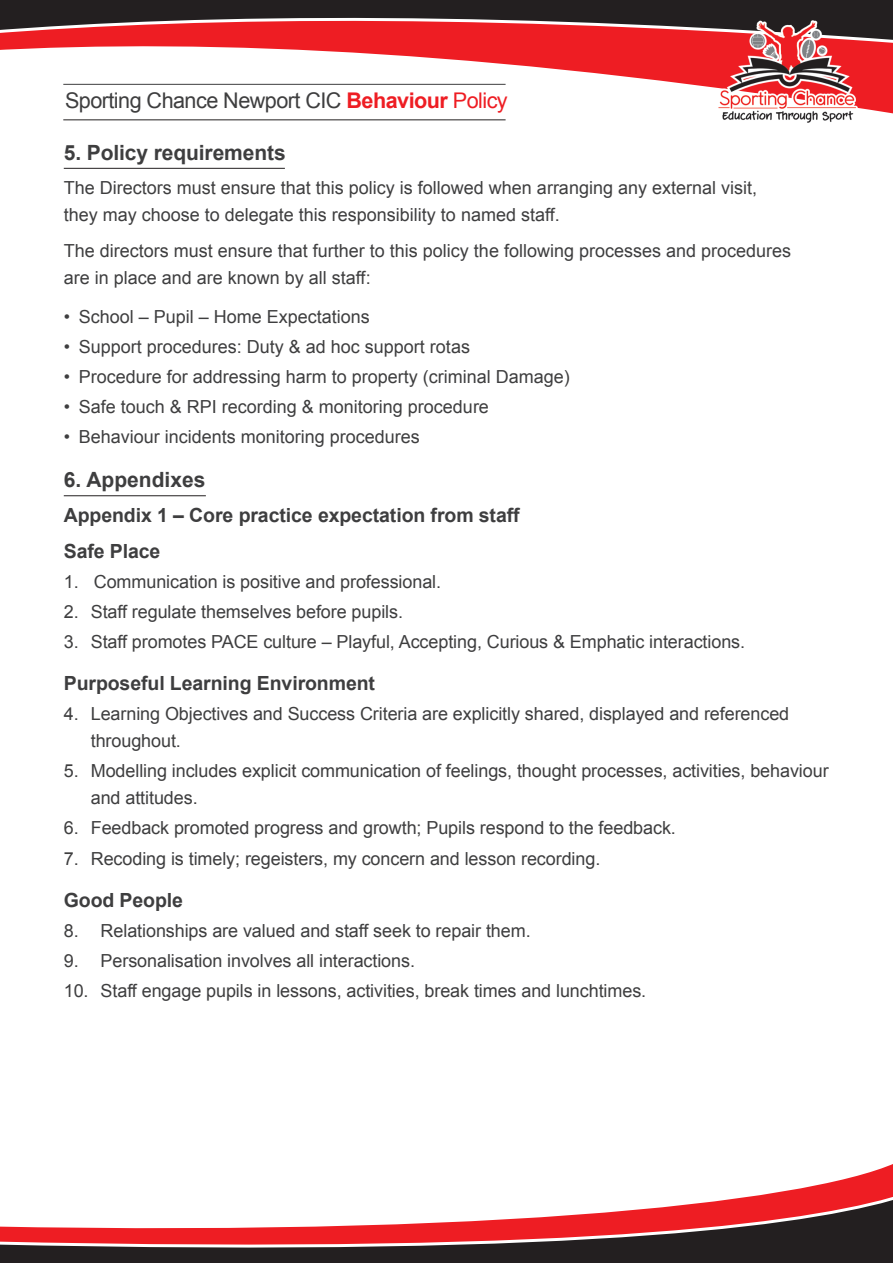
<style>
.page{position:relative;width:893px;height:1263px;background:#fff}
.page>*{position:absolute;margin:0;border:0;box-sizing:border-box;transform-origin:0 0}
.t1{font:21.6px "Arial";letter-spacing:-.025em;color:#3e3e3f}
.t2{font:700 21px "Arial";letter-spacing:-.005em;color:#3e3e3f}
.t3{font:700 19.5px "Arial";letter-spacing:-.005em;color:#3e3e3f}
.t4{font:18px "Arial";letter-spacing:-.005em;color:#3e3e3f}
.s1{font-weight:700;color:#ee1d23}
.s2{color:#ee1d23}
</style>
<div class="page">
<div style="left:0;top:1257px;width:893px;height:6px;background:#231f20"></div>
<svg style="left:0;top:1164px;width:893px;height:93px"></svg>
<div style="left:0;top:0;width:893px;height:13px;background:#231f20"></div>
<svg style="left:0;top:13px;width:893px;height:108px"></svg>
<img style="left:715px;top:18px;width:145px;height:105px">
<hr style="left:63px;top:84px;width:443px;height:1px;background:#3e3e3f">
<hr style="left:63px;top:119px;width:443px;height:1px;background:#231f20">
<hr style="left:64px;top:168px;width:221px;height:1px;background:#231f20">
<hr style="left:64px;top:495px;width:142px;height:1px;background:#231f20">
<p class="t1" style="left:65px;top:87px;width:444px">Sporting Chance Newport CIC <span class="s1">Behaviour</span> <span class="s2">Policy</span></p>
<p class="t2" style="left:64px;top:139px;width:223px">5. Policy requirements</p>
<p class="t4" style="left:64px;top:176px;width:695px">The Directors must ensure that this policy is followed when arranging any external visit,</p>
<p class="t4" style="left:64px;top:203px;width:497px">they may choose to delegate this responsibility to named staff.</p>
<p class="t4" style="left:64px;top:239px;width:729px">The directors must ensure that further to this policy the following processes and procedures</p>
<p class="t4" style="left:64px;top:266px;width:308px">are in place and are known by all staff:</p>
<p class="t4" style="left:64px;top:305px;width:308px">• School – Pupil – Home Expectations</p>
<p class="t4" style="left:64px;top:335px;width:408px">• Support procedures: Duty &amp; ad hoc support rotas</p>
<p class="t4" style="left:64px;top:365px;width:508px">• Procedure for addressing harm to property (criminal Damage)</p>
<p class="t4" style="left:64px;top:395px;width:427px">• Safe touch &amp; RPI recording &amp; monitoring procedure</p>
<p class="t4" style="left:64px;top:425px;width:358px">• Behaviour incidents monitoring procedures</p>
<p class="t2" style="left:64px;top:466px;width:143px">6. Appendixes</p>
<p class="t3" style="left:64px;top:503px;width:457px">Appendix 1 – Core practice expectation from staff</p>
<p class="t3" style="left:64px;top:539px;width:98px">Safe Place</p>
<p class="t4" style="left:64px;top:570px;width:379px">1. Communication is positive and professional.</p>
<p class="t4" style="left:64px;top:600px;width:341px">2. Staff regulate themselves before pupils.</p>
<p class="t4" style="left:64px;top:630px;width:683px">3. Staff promotes PACE culture – Playful, Accepting, Curious &amp; Emphatic interactions.</p>
<p class="t3" style="left:64px;top:671px;width:313px">Purposeful Learning Environment</p>
<p class="t4" style="left:64px;top:702px;width:727px">4. Learning Objectives and Success Criteria are explicitly shared, displayed and referenced</p>
<p class="t4" style="left:91px;top:729px;width:92px">throughout.</p>
<p class="t4" style="left:64px;top:759px;width:766px">5. Modelling includes explicit communication of feelings, thought processes, activities, behaviour</p>
<p class="t4" style="left:91px;top:786px;width:108px">and attitudes.</p>
<p class="t4" style="left:64px;top:816px;width:614px">6. Feedback promoted progress and growth; Pupils respond to the feedback.</p>
<p class="t4" style="left:64px;top:846px;width:538px">7. Recoding is timely; regeisters, my concern and lesson recording.</p>
<p class="t3" style="left:64px;top:887px;width:121px">Good People</p>
<p class="t4" style="left:64px;top:918px;width:468px">8. Relationships are valued and staff seek to repair them.</p>
<p class="t4" style="left:64px;top:948px;width:353px">9. Personalisation involves all interactions.</p>
<p class="t4" style="left:64px;top:978px;width:584px">10. Staff engage pupils in lessons, activities, break times and lunchtimes.</p>
</div>
